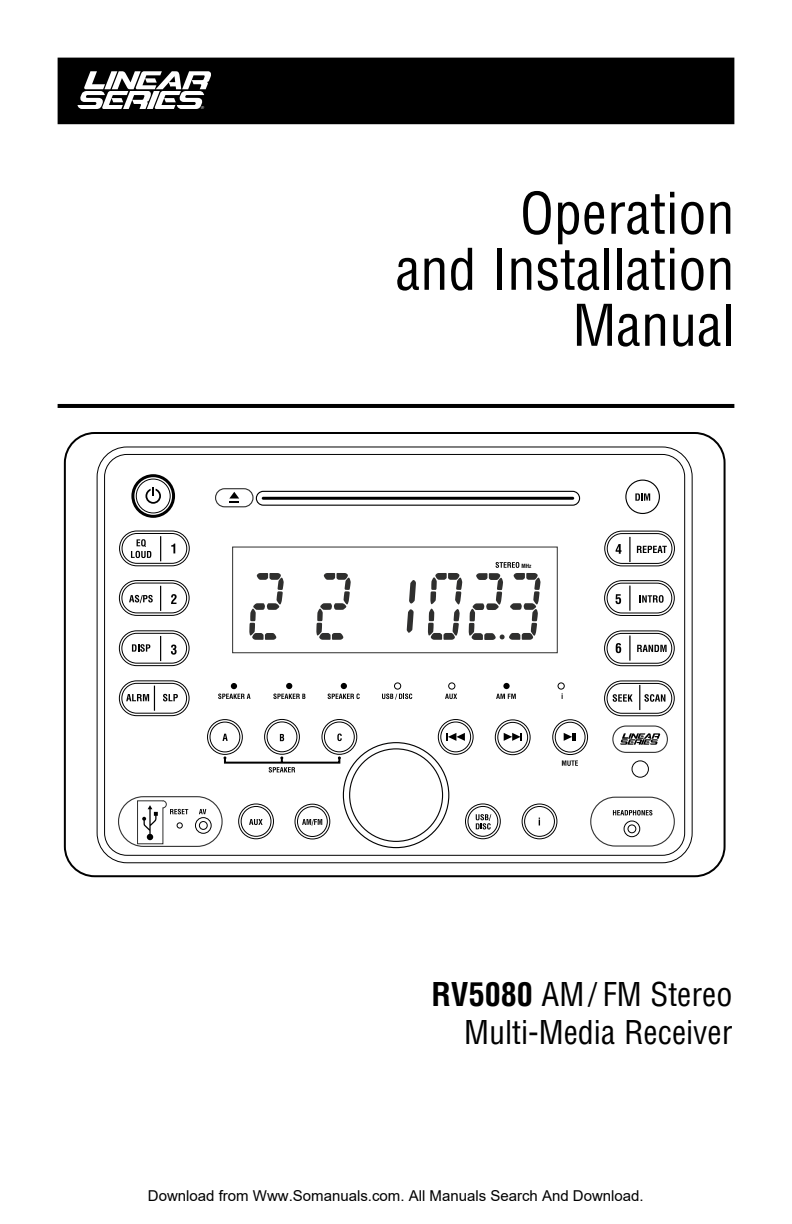
<style>
.page{position:relative;width:792px;height:1224px;background:#fff}
.page>*{position:absolute;margin:0;border:0;box-sizing:border-box;transform-origin:0 0}
.t1{font:condensed 56px/56px "Helvetica";color:#000;text-align:right}
.t2{font:condensed 32px/38px "Helvetica";color:#000;text-align:right}
.t3{font:15px "Arial";color:#000}
.t4{font:700 condensed 5.6px "Helvetica";color:#000}
.t5{font:italic 4px "Helvetica";color:#fff}
.s1{font-weight:700}
</style>
<div class="page">
<hr style="left:58px;top:404px;width:676px;height:4px;background:#000">
<div style="left:58px;top:58px;width:676px;height:66px;background:#000"></div>
<svg style="left:78px;top:71px;width:133px;height:38px"></svg>
<div style="left:64px;top:432px;width:662px;height:445px;border:2px solid #000;border-radius:30px"></div>
<svg style="left:96px;top:446px;width:597px;height:418px"></svg>
<svg style="left:131px;top:474px;width:44px;height:44px"></svg>
<svg style="left:118px;top:530px;width:557px;height:310px"></svg>
<div style="left:232px;top:547px;width:326px;height:106px;border:1px solid #2f2f2e"></div>
<svg style="left:249px;top:573px;width:35px;height:67px"></svg>
<svg style="left:316px;top:573px;width:35px;height:67px"></svg>
<svg style="left:407px;top:580px;width:9px;height:53px"></svg>
<svg style="left:428px;top:573px;width:34px;height:67px"></svg>
<svg style="left:469px;top:562px;width:72px;height:78px"></svg>
<p class="t5" style="left:201px;top:104px;width:6px">®</p>
<h1 class="t1" style="left:396px;top:184px;width:340px">Operation<br>and Installation<br>Manual</h1>
<p class="t4" style="left:521px;top:562px;width:11px">MHz</p>
<h2 class="t2" style="left:431px;top:975px;width:302px"><span class="s1">RV5080</span> AM / FM Stereo<br>Multi-Media Receiver</h2>
<p class="t3" style="left:148px;top:1187px;width:497px">Download from Www.Somanuals.com. All Manuals Search And Download.</p>
</div>
